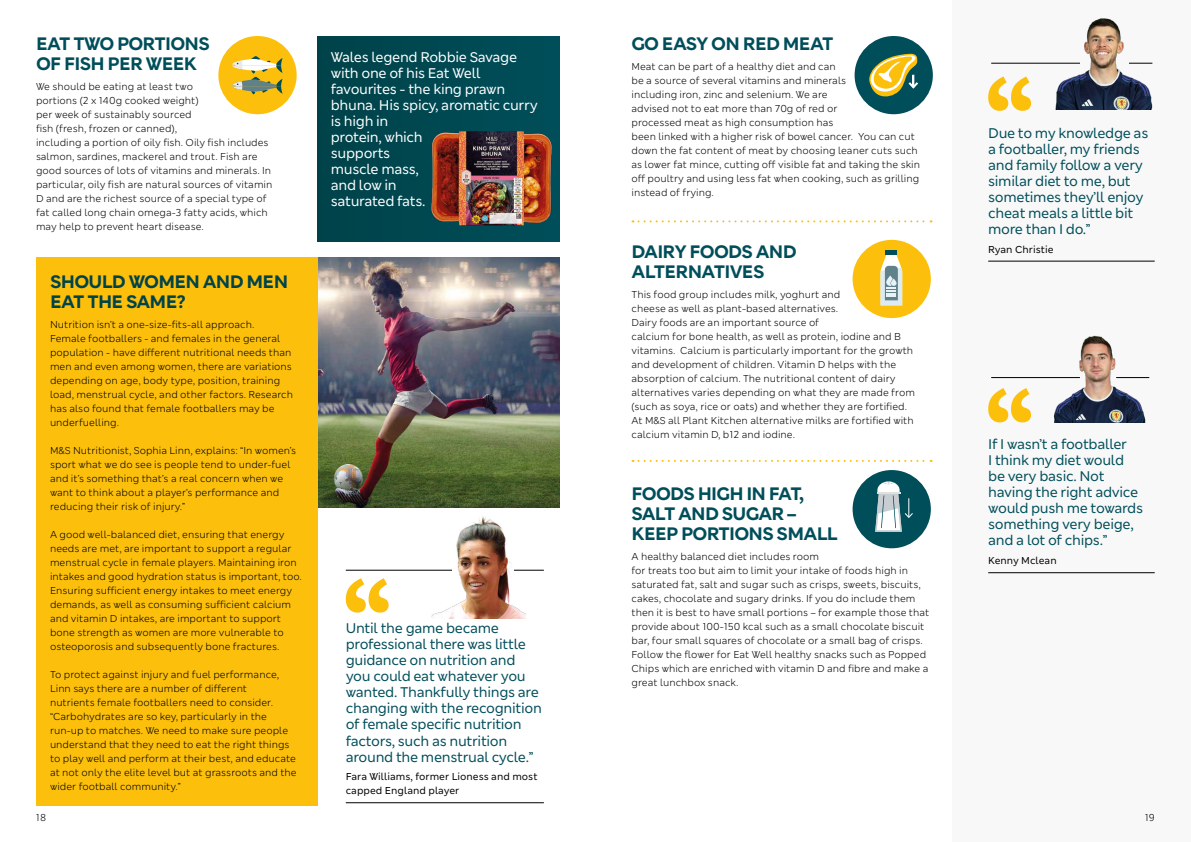
<style>
.page{position:relative;width:1191px;height:842px;background:#fff}
.page>*{position:absolute;margin:0;border:0;box-sizing:border-box;transform-origin:0 0}
.t1{font:700 18px/20px "New MS London";letter-spacing:-.04em;color:#004e5a}
.t2{font:700 18px/20px "New MS London";letter-spacing:-.04em;color:#004349}
.t3{font:14px/16px "New MS London";letter-spacing:-.025em;color:#004e5a}
.t4{font:14px/16px "New MS London";letter-spacing:-.025em;color:#fff}
.t5{font:300 10px/14px "New MS London";color:#000}
.t6{font:10px/14px "New MS London";color:#000}
</style>
<div class="page">
<div style="left:952px;top:0;width:239px;height:842px;background:#f8f8f8"></div>
<img style="left:317px;top:258px;width:242px;height:250px">
<div style="left:317px;top:36px;width:242px;height:206px;background:#00474f"></div>
<img style="left:431px;top:131px;width:121px;height:95px">
<hr style="left:988px;top:572px;width:166px;height:1px;background:#000">
<svg style="left:988px;top:388px;width:43px;height:34px"></svg>
<hr style="left:991px;top:377px;width:89px;height:1px;background:#000">
<img style="left:1050px;top:335px;width:100px;height:87px">
<hr style="left:988px;top:261px;width:166px;height:1px;background:#000">
<svg style="left:988px;top:76px;width:43px;height:35px"></svg>
<hr style="left:991px;top:63px;width:161px;height:1px;background:#000">
<svg style="left:218px;top:36px;width:79px;height:78px"></svg>
<svg style="left:221px;top:39px;width:72px;height:72px"></svg>
<svg style="left:632px;top:220px;width:299px;height:2px"></svg>
<svg style="left:632px;top:460px;width:299px;height:2px"></svg>
<svg style="left:854px;top:36px;width:79px;height:78px"></svg>
<svg style="left:857px;top:39px;width:72px;height:72px"></svg>
<svg style="left:852px;top:240px;width:79px;height:78px"></svg>
<svg style="left:855px;top:243px;width:72px;height:72px;background:#f0cb52"></svg>
<div style="left:885px;top:250px;width:12px;height:5px;background:#004e5a"></div>
<svg style="left:852px;top:470px;width:79px;height:78px"></svg>
<svg style="left:855px;top:473px;width:72px;height:72px"></svg>
<div style="left:36px;top:258px;width:281px;height:548px;background:#fcc00c"></div>
<hr style="left:346px;top:570px;width:198px;height:1px;background:#000">
<hr style="left:346px;top:802px;width:198px;height:1px;background:#000">
<svg style="left:346px;top:578px;width:42px;height:35px"></svg>
<img style="left:1051px;top:18px;width:101px;height:92px">
<img style="left:432px;top:516px;width:94px;height:102px">
<h1 class="t1" style="left:36px;top:34px;width:175px">EAT TWO PORTIONS<br>OF FISH PER WEEK</h1>
<p class="t5" style="left:36px;top:79px;width:238px">We should be eating at least two<br>portions (2 x 140g cooked weight)<br>per week of sustainably sourced<br>fish (fresh, frozen or canned),<br>including a portion of oily fish. Oily fish includes salmon, sardines, mackerel and trout. Fish are good sources of lots of vitamins and minerals. In particular, oily fish are natural sources of vitamin D and are the richest source of a special type of fat called long chain omega-3 fatty acids, which may help to prevent heart disease.</p>
<h1 class="t2" style="left:50px;top:271px;width:240px">SHOULD WOMEN AND MEN<br>EAT THE SAME?</h1>
<p class="t5" style="left:50px;top:317px;width:245px">Nutrition isn’t a one-size-fits-all approach.<br>Female footballers - and females in the general population - have different nutritional needs than men and even among women, there are variations depending on age, body type, position, training load, menstrual cycle, and other factors. Research has also found that female footballers may be underfuelling.</p>
<p class="t5" style="left:50px;top:443px;width:248px">M&amp;S Nutritionist, Sophia Linn, explains: “In women’s sport what we do see is people tend to under-fuel and it’s something that’s a real concern when we want to think about a player’s performance and reducing their risk of injury.”</p>
<p class="t5" style="left:50px;top:527px;width:253px">A good well-balanced diet, ensuring that energy needs are met, are important to support a regular menstrual cycle in female players. Maintaining iron intakes and good hydration status is important, too.<br>Ensuring sufficient energy intakes to meet energy demands, as well as consuming sufficient calcium and vitamin D intakes, are important to support bone strength as women are more vulnerable to osteoporosis and subsequently bone fractures.</p>
<p class="t5" style="left:50px;top:667px;width:248px">To protect against injury and fuel performance, Linn says there are a number of different<br>nutrients female footballers need to consider. “Carbohydrates are so key, particularly in the run-up to matches. We need to make sure people understand that they need to eat the right things to play well and perform at their best, and educate at not only the elite level but at grassroots and the wider football community.”</p>
<h2 class="t4" style="left:331px;top:49px;width:208px">Wales legend Robbie Savage with one of his Eat Well favourites - the king prawn bhuna. His spicy, aromatic curry is high in<br>protein, which<br>supports<br>muscle mass,<br>and low in<br>saturated fats.</h2>
<p class="t3" style="left:346px;top:620px;width:198px">Until the game became professional there was little guidance on nutrition and you could eat whatever you wanted. Thankfully things are changing with the recognition of female specific nutrition factors, such as nutrition around the menstrual cycle.”</p>
<p class="t6" style="left:346px;top:770px;width:193px">Fara Williams, former Lioness and most capped England player</p>
<h1 class="t1" style="left:631px;top:34px;width:203px">GO EASY ON RED MEAT</h1>
<p class="t5" style="left:631px;top:59px;width:290px">Meat can be part of a healthy diet and can<br>be a source of several vitamins and minerals<br>including iron, zinc and selenium. We are<br>advised not to eat more than 70g of red or<br>processed meat as high consumption has<br>been linked with a higher risk of bowel cancer. You can cut down the fat content of meat by choosing leaner cuts such as lower fat mince, cutting off visible fat and taking the skin off poultry and using less fat when cooking, such as grilling instead of frying.</p>
<h1 class="t1" style="left:631px;top:242px;width:167px">DAIRY FOODS AND<br>ALTERNATIVES</h1>
<p class="t5" style="left:631px;top:287px;width:285px">This food group includes milk, yoghurt and<br>cheese as well as plant-based alternatives.<br>Dairy foods are an important source of<br>calcium for bone health, as well as protein, iodine and B vitamins. Calcium is particularly important for the growth and development of children. Vitamin D helps with the absorption of calcium. The nutritional content of dairy alternatives varies depending on what they are made from (such as soya, rice or oats) and whether they are fortified.<br>At M&amp;S all Plant Kitchen alternative milks are fortified with calcium vitamin D, b12 and iodine.</p>
<h1 class="t1" style="left:631px;top:484px;width:208px">FOODS HIGH IN FAT,<br>SALT AND SUGAR –<br>KEEP PORTIONS SMALL</h1>
<p class="t5" style="left:631px;top:549px;width:299px">A healthy balanced diet includes room<br>for treats too but aim to limit your intake of foods high in saturated fat, salt and sugar such as crisps, sweets, biscuits, cakes, chocolate and sugary drinks. If you do include them then it is best to have small portions – for example those that provide about 100-150 kcal such as a small chocolate biscuit bar, four small squares of chocolate or a small bag of crisps.<br>Follow the flower for Eat Well healthy snacks such as Popped Chips which are enriched with vitamin D and fibre and make a great lunchbox snack.</p>
<h2 class="t3" style="left:988px;top:125px;width:162px">Due to my knowledge as a footballer, my friends and family follow a very similar diet to me, but sometimes they’ll enjoy cheat meals a little bit more than I do.”</h2>
<p class="t6" style="left:988px;top:242px;width:67px">Ryan Christie</p>
<h2 class="t3" style="left:988px;top:436px;width:156px">If I wasn’t a footballer<br>I think my diet would be very basic. Not having the right advice would push me towards something very beige, and a lot of chips.”</h2>
<p class="t6" style="left:988px;top:554px;width:70px">Kenny Mclean</p>
<p class="t5" style="left:36px;top:810px;width:12px">18</p>
<p class="t5" style="left:1144px;top:810px;width:12px">19</p>
</div>
